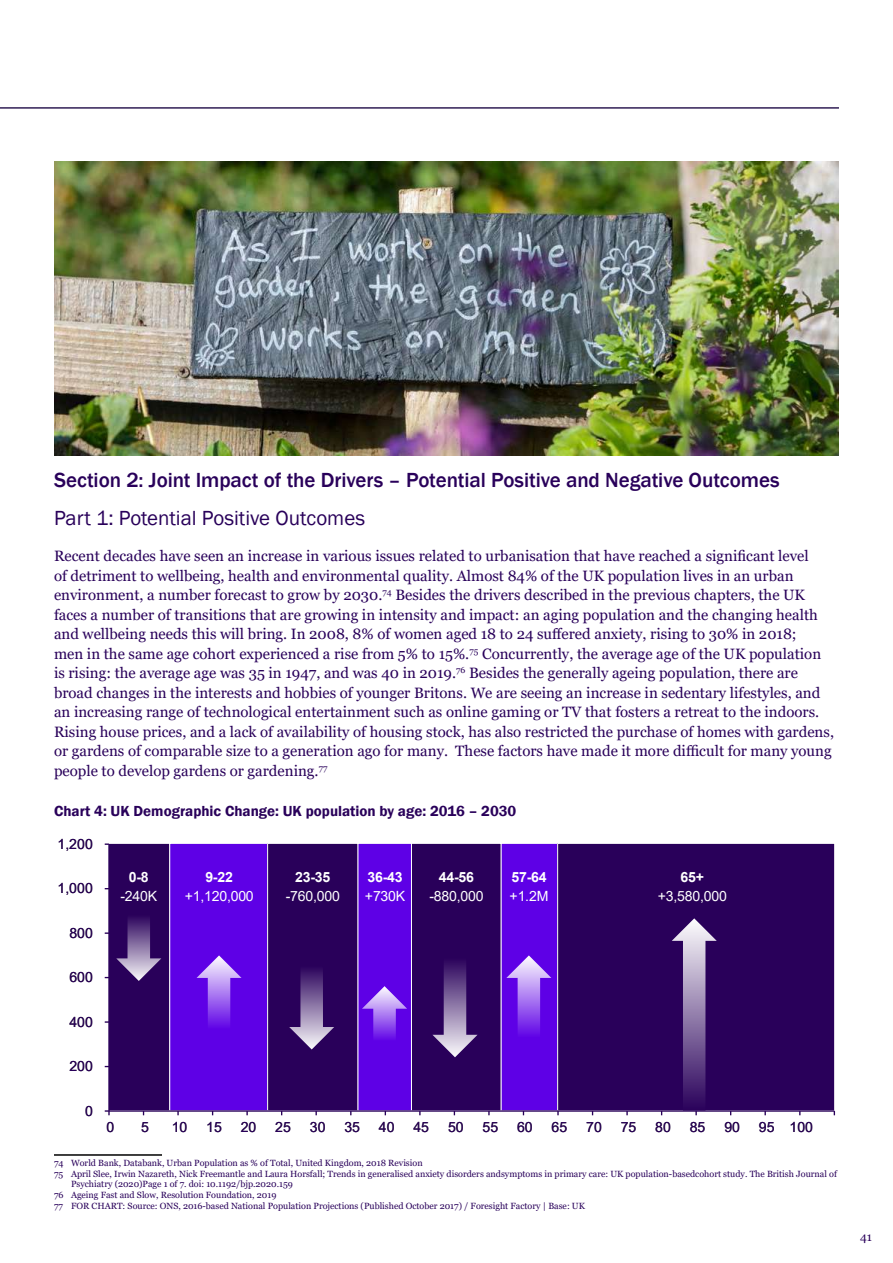
<style>
.page{position:relative;width:893px;height:1263px;background:#fff}
.page>*{position:absolute;margin:0;border:0;box-sizing:border-box;transform-origin:0 0}
.t1{font:500 21px "Franklin Gothic";letter-spacing:-.005em;color:#29005a}
.t2{font:21px "Franklin Gothic";color:#29005a}
.t3{font:15px/19.5px "Georgia";color:#29005a}
.t4{font:600 15px "Franklin Gothic";color:#29005a}
.t5{font:14.1px "Arial";color:#29005a}
.t6{font:14.1px "Arial";letter-spacing:-.015em;color:#fff}
.t7{font:700 14.1px "Arial";letter-spacing:-.015em;color:#fff}
.t8{font:12px "Georgia";color:#29005a}
.t9{font:9px "Georgia";color:#29005a}
</style>
<div class="page">
<hr style="left:0;top:107px;width:839px;height:2px;background:#301e55">
<hr style="left:54px;top:1154px;width:108px;height:2px;background:#000">
<div style="left:411px;top:843px;width:90px;height:268px;background:#29005a"></div>
<div style="left:109px;top:843px;width:61px;height:268px;background:#29005a"></div>
<div style="left:170px;top:843px;width:98px;height:268px;background:#5e00e6"></div>
<div style="left:169px;top:843px;width:99px;height:268px;border:1px solid #fff"></div>
<div style="left:268px;top:843px;width:90px;height:268px;background:#29005a"></div>
<div style="left:267px;top:843px;width:91px;height:268px;border:1px solid #fff"></div>
<div style="left:358px;top:843px;width:53px;height:268px;background:#5e00e6"></div>
<div style="left:358px;top:843px;width:54px;height:268px;border:1px solid #fff"></div>
<div style="left:501px;top:843px;width:57px;height:268px;background:#5e00e6"></div>
<div style="left:558px;top:843px;width:277px;height:268px;background:#29005a"></div>
<div style="left:557px;top:843px;width:278px;height:268px;border:1px solid #fff"></div>
<hr style="left:108px;top:844px;width:2px;height:267px;background:#29005a">
<hr style="left:109px;top:1110px;width:725px;height:2px;background:#29005a">
<svg style="left:105px;top:1110px;width:5px;height:5px"></svg>
<svg style="left:116px;top:918px;width:45px;height:63px"></svg>
<svg style="left:289px;top:970px;width:45px;height:79px"></svg>
<svg style="left:362px;top:986px;width:45px;height:53px"></svg>
<svg style="left:506px;top:955px;width:45px;height:79px"></svg>
<svg style="left:672px;top:918px;width:45px;height:197px"></svg>
<svg style="left:197px;top:955px;width:45px;height:71px"></svg>
<svg style="left:432px;top:962px;width:46px;height:95px"></svg>
<img style="left:54px;top:162px;width:785px;height:293px">
<h1 class="t1" style="left:54px;top:467px;width:727px">Section 2: Joint Impact of the Drivers – Potential Positive and Negative Outcomes</h1>
<h1 class="t2" style="left:54px;top:505px;width:313px">Part 1: Potential Positive Outcomes</h1>
<p class="t3" style="left:54px;top:547px;width:781px">Recent decades have seen an increase in various issues related to urbanisation that have reached a significant level<br>of detriment to wellbeing, health and environmental quality. Almost 84% of the UK population lives in an urban environment, a number forecast to grow by 2030.<sup>74</sup> Besides the drivers described in the previous chapters, the UK faces a number of transitions that are growing in intensity and impact: an aging population and the changing health and wellbeing needs this will bring. In 2008, 8% of women aged 18 to 24 suffered anxiety, rising to 30% in 2018;<br>men in the same age cohort experienced a rise from 5% to 15%.<sup>75</sup> Concurrently, the average age of the UK population is rising: the average age was 35 in 1947, and was 40 in 2019.<sup>76</sup> Besides the generally ageing population, there are broad changes in the interests and hobbies of younger Britons. We are seeing an increase in sedentary lifestyles, and an increasing range of technological entertainment such as online gaming or TV that fosters a retreat to the indoors.<br>Rising house prices, and a lack of availability of housing stock, has also restricted the purchase of homes with gardens, or gardens of comparable size to a generation ago for many. These factors have made it more difficult for many young people to develop gardens or gardening.<sup>77</sup></p>
<p class="t4" style="left:54px;top:802px;width:464px">Chart 4: UK Demographic Change: UK population by age: 2016 – 2030</p>
<p class="t5" style="left:58px;top:834px;width:37px">1,200</p>
<p class="t5" style="left:58px;top:878px;width:37px">1,000</p>
<p class="t5" style="left:69px;top:923px;width:25px">800</p>
<p class="t5" style="left:69px;top:967px;width:25px">600</p>
<p class="t5" style="left:69px;top:1012px;width:25px">400</p>
<p class="t5" style="left:69px;top:1056px;width:25px">200</p>
<p class="t5" style="left:85px;top:1101px;width:9px">0</p>
<p class="t7" style="left:129px;top:867px;width:21px">0-8</p>
<p class="t6" style="left:120px;top:887px;width:38px">-240K</p>
<p class="t7" style="left:205px;top:867px;width:29px">9-22</p>
<p class="t6" style="left:185px;top:887px;width:71px">+1,120,000</p>
<p class="t7" style="left:295px;top:867px;width:37px">23-35</p>
<p class="t6" style="left:286px;top:887px;width:56px">-760,000</p>
<p class="t7" style="left:368px;top:867px;width:37px">36-43</p>
<p class="t6" style="left:365px;top:887px;width:42px">+730K</p>
<p class="t7" style="left:439px;top:867px;width:37px">44-56</p>
<p class="t6" style="left:429px;top:887px;width:56px">-880,000</p>
<p class="t7" style="left:511px;top:867px;width:37px">57-64</p>
<p class="t6" style="left:510px;top:887px;width:40px">+1.2M</p>
<p class="t7" style="left:680px;top:867px;width:25px">65+</p>
<p class="t6" style="left:658px;top:887px;width:71px">+3,580,000</p>
<p class="t5" style="left:107px;top:1118px;width:9px">0</p>
<p class="t5" style="left:141px;top:1118px;width:9px">5</p>
<p class="t5" style="left:172px;top:1118px;width:17px">10</p>
<p class="t5" style="left:206px;top:1118px;width:17px">15</p>
<p class="t5" style="left:241px;top:1118px;width:17px">20</p>
<p class="t5" style="left:275px;top:1118px;width:17px">25</p>
<p class="t5" style="left:310px;top:1118px;width:17px">30</p>
<p class="t5" style="left:344px;top:1118px;width:17px">35</p>
<p class="t5" style="left:379px;top:1118px;width:17px">40</p>
<p class="t5" style="left:413px;top:1118px;width:17px">45</p>
<p class="t5" style="left:448px;top:1118px;width:17px">50</p>
<p class="t5" style="left:483px;top:1118px;width:17px">55</p>
<p class="t5" style="left:517px;top:1118px;width:17px">60</p>
<p class="t5" style="left:552px;top:1118px;width:17px">65</p>
<p class="t5" style="left:586px;top:1118px;width:17px">70</p>
<p class="t5" style="left:621px;top:1118px;width:17px">75</p>
<p class="t5" style="left:655px;top:1118px;width:17px">80</p>
<p class="t5" style="left:690px;top:1118px;width:17px">85</p>
<p class="t5" style="left:724px;top:1118px;width:17px">90</p>
<p class="t5" style="left:759px;top:1118px;width:56px">95 100</p>
<p class="t9" style="left:54px;top:1157px;width:370px">74 World Bank, Databank, Urban Population as % of Total, United Kingdom, 2018 Revision</p>
<p class="t9" style="left:54px;top:1168px;width:784px">75 April Slee, Irwin Nazareth, Nick Freemantle and Laura Horsfall; Trends in generalised anxiety disorders andsymptoms in primary care: UK population-basedcohort study. The British Journal of</p>
<p class="t9" style="left:71px;top:1179px;width:223px">Psychiatry (2020)Page 1 of 7. doi: 10.1192/bjp.2020.159</p>
<p class="t9" style="left:54px;top:1189px;width:224px">76 Ageing Fast and Slow, Resolution Foundation, 2019</p>
<p class="t9" style="left:54px;top:1200px;width:532px">77 FOR CHART: Source: ONS, 2016-based National Population Projections (Published October 2017) / Foresight Factory | Base: UK</p>
<p class="t8" style="left:860px;top:1229px;width:13px">41</p>
</div>
